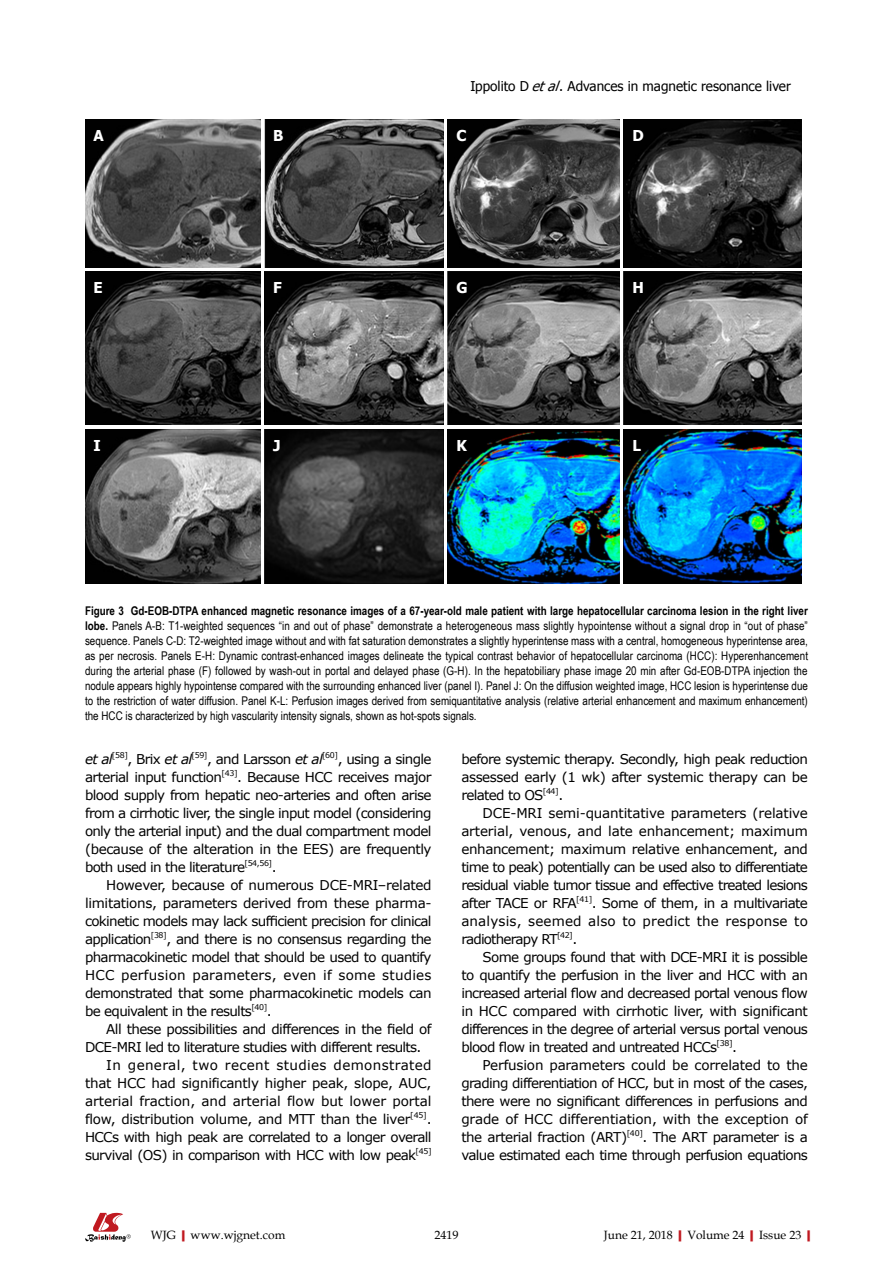
<style>
.page{position:relative;width:893px;height:1263px;background:#fff}
.page>*{position:absolute;margin:0;border:0;box-sizing:border-box;transform-origin:0 0}
.t1{font:700 15px "Tahoma";color:#fff}
.t2{font:13.5px/18px "Verdana";letter-spacing:-.045em;color:#000;text-align:justify}
.t3{font:13.5px "Verdana";letter-spacing:-.025em;color:#000}
.t4{font:13.5px "Verdana";letter-spacing:-.015em;color:#000}
.t5{font:13.5px "Verdana";letter-spacing:-.005em;color:#000}
.t6{font:13.5px "Tahoma";color:#000}
.t7{font:13.5px "Verdana";letter-spacing:-.02em;color:#000}
.t8{font:13.5px "Verdana";letter-spacing:-.01em;color:#000}
.t9{font:13.5px "Verdana";letter-spacing:.025em;color:#000}
.t10{font:italic 13.5px "Verdana";color:#000}
.t11{font:12px/15px "Arial Narrow";color:#000;text-align:justify}
.t12{font:12px "Book Antiqua";color:#000}
.t13{font:7.8px "Verdana";letter-spacing:-.05em;color:#000}
.s1{font-style:italic}
.s2{font-weight:700}
.s3{font-weight:700;color:#c01920}
</style>
<div class="page">
<svg style="left:85px;top:1213px;width:46px;height:29px"></svg>
<img style="left:265px;top:119px;width:179px;height:149px">
<img style="left:85px;top:272px;width:175px;height:153px">
<img style="left:85px;top:119px;width:175px;height:149px">
<img style="left:448px;top:119px;width:171px;height:149px">
<img style="left:624px;top:119px;width:177px;height:149px">
<img style="left:85px;top:429px;width:175px;height:154px">
<img style="left:265px;top:272px;width:179px;height:153px">
<img style="left:448px;top:272px;width:171px;height:153px">
<img style="left:624px;top:272px;width:177px;height:153px">
<img style="left:624px;top:429px;width:177px;height:154px">
<img style="left:265px;top:429px;width:179px;height:154px">
<img style="left:448px;top:429px;width:171px;height:154px">
<p class="t6" style="left:470px;top:77px;width:322px">Ippolito D <span class="s1">etal</span>. Advances in magnetic resonance liver</p>
<p class="t1" style="left:94px;top:125px;width:12px">A</p>
<p class="t1" style="left:273px;top:125px;width:12px">B</p>
<p class="t1" style="left:456px;top:125px;width:12px">C</p>
<p class="t1" style="left:632px;top:125px;width:13px">D</p>
<p class="t1" style="left:94px;top:277px;width:11px">E</p>
<p class="t1" style="left:273px;top:277px;width:10px">F</p>
<p class="t1" style="left:456px;top:277px;width:13px">G</p>
<p class="t1" style="left:632px;top:277px;width:13px">H</p>
<p class="t1" style="left:94px;top:435px;width:9px">I</p>
<p class="t1" style="left:273px;top:435px;width:9px">J</p>
<p class="t1" style="left:456px;top:435px;width:12px">K</p>
<p class="t1" style="left:632px;top:435px;width:10px">L</p>
<p class="t11" style="left:85px;top:603px;width:725px"><span class="s2">Figure 3 Gd-EOB-DTPA enhanced magnetic resonance images of a 67-year-old male patient with large hepatocellular carcinoma lesion in the right liver lobe.</span> Panels A-B: T1-weighted sequences “in and out of phase” demonstrate a heterogeneous mass slightly hypointense without a signal drop in “out of phase” sequence. Panels C-D: T2-weighted image without and with fat saturation demonstrates a slightly hyperintense mass with a central, homogeneous hyperintense area, as per necrosis. Panels E-H: Dynamic contrast-enhanced images delineate the typical contrast behavior of hepatocellular carcinoma (HCC): Hyperenhancement during the arterial phase (F) followed by wash-out in portal and delayed phase (G-H). In the hepatobiliary phase image 20 min after Gd-EOB-DTPA injection the nodule appears highly hypointense compared with the surrounding enhanced liver (panel I). Panel J: On the diffusion weighted image, HCC lesion is hyperintense due to the restriction of water diffusion. Panel K-L: Perfusion images derived from semiquantitative analysis (relative arterial enhancement and maximum enhancement) the HCC is characterized by high vascularity intensity signals, shown as hot-spots signals.</p>
<p class="t10" style="left:85px;top:751px;width:29px">et al</p>
<p class="t13" style="left:112px;top:750px;width:17px">[58]</p>
<p class="t2" style="left:128px;top:750px;width:66px">, Brix <span class="s1">et al</span></p>
<p class="t13" style="left:192px;top:750px;width:17px">[59]</p>
<p class="t2" style="left:207px;top:750px;width:117px">, and Larsson <span class="s1">et al</span></p>
<p class="t13" style="left:322px;top:750px;width:17px">[60]</p>
<p class="t2" style="left:338px;top:750px;width:95px">, using a single</p>
<p class="t2" style="left:85px;top:768px;width:138px">arterial input function</p>
<p class="t13" style="left:221px;top:768px;width:18px">[43]</p>
<p class="t2" style="left:85px;top:768px;width:348px;text-indent:152px">. Because HCC receives major blood supply from hepatic neo-arteries and often arise from a cirrhotic liver, the single input model (considering only the arterial input) and the dual compartment model (because of the alteration in the EES) are frequently both used in the literature</p>
<p class="t13" style="left:245px;top:858px;width:29px">[54,56]</p>
<p class="t2" style="left:272px;top:858px;width:6px">.</p>
<p class="t3" style="left:106px;top:877px;width:327px">However, because of numerous DCE-MRI–related</p>
<p class="t3" style="left:85px;top:895px;width:346px">limitations, parameters derived from these pharma-</p>
<p class="t2" style="left:85px;top:912px;width:348px">cokinetic models may lack sufficient precision for clinical</p>
<p class="t2" style="left:85px;top:930px;width:68px">application</p>
<p class="t13" style="left:151px;top:930px;width:17px">[38]</p>
<p class="t2" style="left:85px;top:930px;width:348px;text-indent:81px">, and there is no consensus regarding the pharmacokinetic model that should be used to quantify HCC perfusion parameters, even if some studies demonstrated that some pharmacokinetic models can be equivalent in the results</p>
<p class="t13" style="left:251px;top:1002px;width:17px">[40]</p>
<p class="t2" style="left:267px;top:1002px;width:6px">.</p>
<p class="t2" style="left:106px;top:1020px;width:327px">All these possibilities and differences in the field of</p>
<p class="t2" style="left:85px;top:1038px;width:338px">DCE-MRI led to literature studies with different results.</p>
<p class="t9" style="left:106px;top:1057px;width:327px">In general, two recent studies demonstrated</p>
<p class="t7" style="left:85px;top:1075px;width:348px">that HCC had significantly higher peak, slope, AUC,</p>
<p class="t5" style="left:85px;top:1093px;width:348px">arterial fraction, and arterial flow but lower portal</p>
<p class="t3" style="left:85px;top:1111px;width:327px">flow, distribution volume, and MTT than the liver</p>
<p class="t13" style="left:410px;top:1110px;width:18px">[45]</p>
<p class="t2" style="left:85px;top:1110px;width:348px;text-indent:342px">.<br>HCCs with high peak are correlated to a longer overall survival (OS) in comparison with HCC with low peak</p>
<p class="t13" style="left:416px;top:1146px;width:17px">[45]</p>
<p class="t2" style="left:461px;top:750px;width:348px">before systemic therapy. Secondly, high peak reduction assessed early (1 wk) after systemic therapy can be related to OS</p>
<p class="t13" style="left:543px;top:786px;width:17px">[44]</p>
<p class="t2" style="left:558px;top:786px;width:6px">.</p>
<p class="t4" style="left:483px;top:805px;width:327px">DCE-MRI semi-quantitative parameters (relative</p>
<p class="t4" style="left:461px;top:823px;width:348px">arterial, venous, and late enhancement; maximum</p>
<p class="t2" style="left:461px;top:840px;width:348px">enhancement; maximum relative enhancement, and</p>
<p class="t2" style="left:461px;top:858px;width:348px">time to peak) potentially can be used also to differentiate</p>
<p class="t2" style="left:461px;top:876px;width:348px">residual viable tumor tissue and effective treated lesions</p>
<p class="t2" style="left:461px;top:894px;width:117px">after TACE or RFA</p>
<p class="t13" style="left:576px;top:894px;width:18px">[41]</p>
<p class="t2" style="left:461px;top:894px;width:348px;text-indent:131px">. Some of them, in a multivariate analysis, seemed also to predict the response to radiotherapy RT</p>
<p class="t13" style="left:557px;top:930px;width:17px">[42]</p>
<p class="t2" style="left:572px;top:930px;width:6px">.</p>
<p class="t2" style="left:483px;top:948px;width:327px">Some groups found that with DCE-MRI it is possible</p>
<p class="t2" style="left:461px;top:966px;width:348px">to quantify the perfusion in the liver and HCC with an</p>
<p class="t2" style="left:461px;top:984px;width:348px">increased arterial flow and decreased portal venous flow</p>
<p class="t3" style="left:461px;top:1003px;width:348px">in HCC compared with cirrhotic liver, with significant</p>
<p class="t2" style="left:461px;top:1020px;width:348px">differences in the degree of arterial versus portal venous</p>
<p class="t2" style="left:461px;top:1038px;width:257px">blood flow in treated and untreated HCCs</p>
<p class="t13" style="left:717px;top:1038px;width:17px">[38]</p>
<p class="t2" style="left:732px;top:1038px;width:6px">.</p>
<p class="t4" style="left:483px;top:1057px;width:327px">Perfusion parameters could be correlated to the</p>
<p class="t2" style="left:461px;top:1074px;width:348px">grading differentiation of HCC, but in most of the cases,</p>
<p class="t2" style="left:461px;top:1092px;width:348px">there were no significant differences in perfusions and</p>
<p class="t8" style="left:461px;top:1111px;width:348px">grade of HCC differentiation, with the exception of</p>
<p class="t2" style="left:461px;top:1128px;width:167px">the arterial fraction (ART)</p>
<p class="t13" style="left:627px;top:1128px;width:18px">[40]</p>
<p class="t2" style="left:461px;top:1128px;width:348px;text-align:right">. The ART parameter is a<br>value estimated each time through perfusion equations</p>
<p class="t12" style="left:151px;top:1226px;width:136px">WJG<span class="s3">|</span>www.wjgnet.com</p>
<p class="t12" style="left:434px;top:1226px;width:25px">2419</p>
<p class="t12" style="left:604px;top:1226px;width:214px">June 21, 2018<span class="s3">|</span>Volume 24<span class="s3">|</span>Issue 23<span class="s3">|</span></p>
</div>
